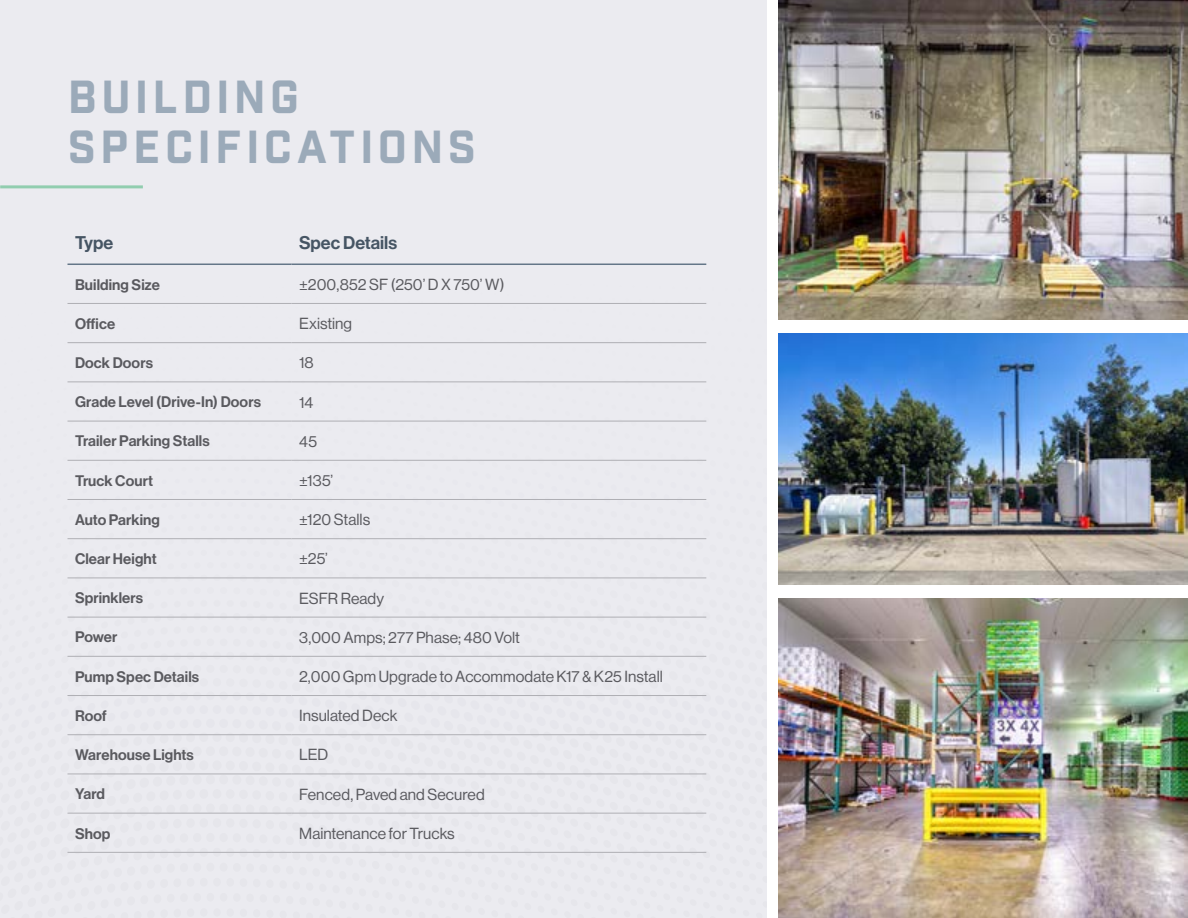
<style>
.page{position:relative;width:1188px;height:918px;background:#fff}
.page>*{position:absolute;margin:0;border:0;box-sizing:border-box;transform-origin:0 0}
.t1{font:45px/49.5px "Industry Inc Base";letter-spacing:.095em;color:#9baab9}
.t2{font:18px "N Haas Grotesk DS Pro 65 Md";color:#465564}
.t3{font:15.75px "N Haas Grotesk DS Pro 55 Rg";letter-spacing:.005em;color:#5a5a5f}
.t4{font:15px "N Haas Grotesk DS Pro 65 Md";letter-spacing:.005em;color:#5a5a5f}
</style>
<div class="page">
<div style="left:0;top:0;width:767px;height:918px;background:#ebebf0"></div>
<svg style="left:67px;top:263px;width:640px;height:590px"></svg>
<img style="left:778px;top:333px;width:410px;height:252px">
<img style="left:778px;top:0;width:410px;height:320px">
<img style="left:778px;top:598px;width:410px;height:320px">
<hr style="left:68px;top:264px;width:224px;height:1px;background:#647688">
<hr style="left:292px;top:264px;width:414px;height:1px;background:#647688">
<hr style="left:68px;top:303px;width:224px;height:1px;background:#afafb4">
<hr style="left:292px;top:303px;width:414px;height:1px;background:#afafb4">
<hr style="left:68px;top:342px;width:224px;height:1px;background:#afafb4">
<hr style="left:292px;top:342px;width:414px;height:1px;background:#afafb4">
<hr style="left:68px;top:382px;width:224px;height:1px;background:#afafb4">
<hr style="left:292px;top:382px;width:414px;height:1px;background:#afafb4">
<hr style="left:68px;top:421px;width:224px;height:1px;background:#afafb4">
<hr style="left:292px;top:421px;width:414px;height:1px;background:#afafb4">
<hr style="left:68px;top:460px;width:224px;height:1px;background:#afafb4">
<hr style="left:292px;top:460px;width:414px;height:1px;background:#afafb4">
<hr style="left:68px;top:499px;width:224px;height:1px;background:#afafb4">
<hr style="left:292px;top:499px;width:414px;height:1px;background:#afafb4">
<hr style="left:68px;top:538px;width:224px;height:1px;background:#afafb4">
<hr style="left:292px;top:538px;width:414px;height:1px;background:#afafb4">
<hr style="left:68px;top:578px;width:224px;height:1px;background:#afafb4">
<hr style="left:292px;top:578px;width:414px;height:1px;background:#afafb4">
<hr style="left:68px;top:617px;width:224px;height:1px;background:#afafb4">
<hr style="left:292px;top:617px;width:414px;height:1px;background:#afafb4">
<hr style="left:68px;top:656px;width:224px;height:1px;background:#afafb4">
<hr style="left:292px;top:656px;width:414px;height:1px;background:#afafb4">
<hr style="left:68px;top:695px;width:224px;height:1px;background:#afafb4">
<hr style="left:292px;top:695px;width:414px;height:1px;background:#afafb4">
<hr style="left:68px;top:734px;width:224px;height:1px;background:#afafb4">
<hr style="left:292px;top:734px;width:414px;height:1px;background:#afafb4">
<hr style="left:68px;top:774px;width:224px;height:1px;background:#afafb4">
<hr style="left:292px;top:774px;width:414px;height:1px;background:#afafb4">
<hr style="left:68px;top:813px;width:224px;height:1px;background:#afafb4">
<hr style="left:292px;top:813px;width:414px;height:1px;background:#afafb4">
<hr style="left:68px;top:852px;width:224px;height:1px;background:#afafb4">
<hr style="left:292px;top:852px;width:414px;height:1px;background:#afafb4">
<hr style="left:0;top:185px;width:143px;height:3px;background:#91cdaf">
<h1 class="t1" style="left:68px;top:75px;width:410px">BUILDING<br>SPECIFICATIONS</h1>
<p class="t2" style="left:75px;top:233px;width:40px">Type</p>
<p class="t2" style="left:299px;top:233px;width:100px">Spec Details</p>
<p class="t4" style="left:75px;top:276px;width:86px">Building Size</p>
<p class="t3" style="left:299px;top:276px;width:207px">±200,852 SF (250’ D X 750’ W)</p>
<p class="t4" style="left:75px;top:315px;width:42px">Office</p>
<p class="t3" style="left:299px;top:315px;width:55px">Existing</p>
<p class="t4" style="left:75px;top:354px;width:79px">Dock Doors</p>
<p class="t3" style="left:299px;top:354px;width:16px">18</p>
<p class="t4" style="left:75px;top:393px;width:187px">Grade Level (Drive-In) Doors</p>
<p class="t3" style="left:299px;top:393px;width:16px">14</p>
<p class="t4" style="left:75px;top:433px;width:136px">Trailer Parking Stalls</p>
<p class="t3" style="left:299px;top:432px;width:19px">45</p>
<p class="t4" style="left:75px;top:472px;width:80px">Truck Court</p>
<p class="t3" style="left:299px;top:472px;width:36px">±135’</p>
<p class="t4" style="left:75px;top:511px;width:86px">Auto Parking</p>
<p class="t3" style="left:299px;top:511px;width:73px">±120 Stalls</p>
<p class="t4" style="left:75px;top:550px;width:83px">Clear Height</p>
<p class="t3" style="left:299px;top:550px;width:30px">±25’</p>
<p class="t4" style="left:75px;top:589px;width:70px">Sprinklers</p>
<p class="t3" style="left:299px;top:589px;width:86px">ESFR Ready</p>
<p class="t4" style="left:75px;top:629px;width:44px">Power</p>
<p class="t3" style="left:299px;top:628px;width:223px">3,000 Amps; 277 Phase; 480 Volt</p>
<p class="t4" style="left:75px;top:668px;width:126px">Pump Spec Details</p>
<p class="t3" style="left:299px;top:668px;width:365px">2,000 Gpm Upgrade to Accommodate K17 &amp; K25 Install</p>
<p class="t4" style="left:75px;top:707px;width:33px">Roof</p>
<p class="t3" style="left:299px;top:707px;width:100px">Insulated Deck</p>
<p class="t4" style="left:75px;top:746px;width:120px">Warehouse Lights</p>
<p class="t3" style="left:299px;top:746px;width:31px">LED</p>
<p class="t4" style="left:75px;top:785px;width:32px">Yard</p>
<p class="t3" style="left:299px;top:785px;width:187px">Fenced, Paved and Secured</p>
<p class="t4" style="left:75px;top:825px;width:37px">Shop</p>
<p class="t3" style="left:299px;top:824px;width:157px">Maintenance for Trucks</p>
</div>
